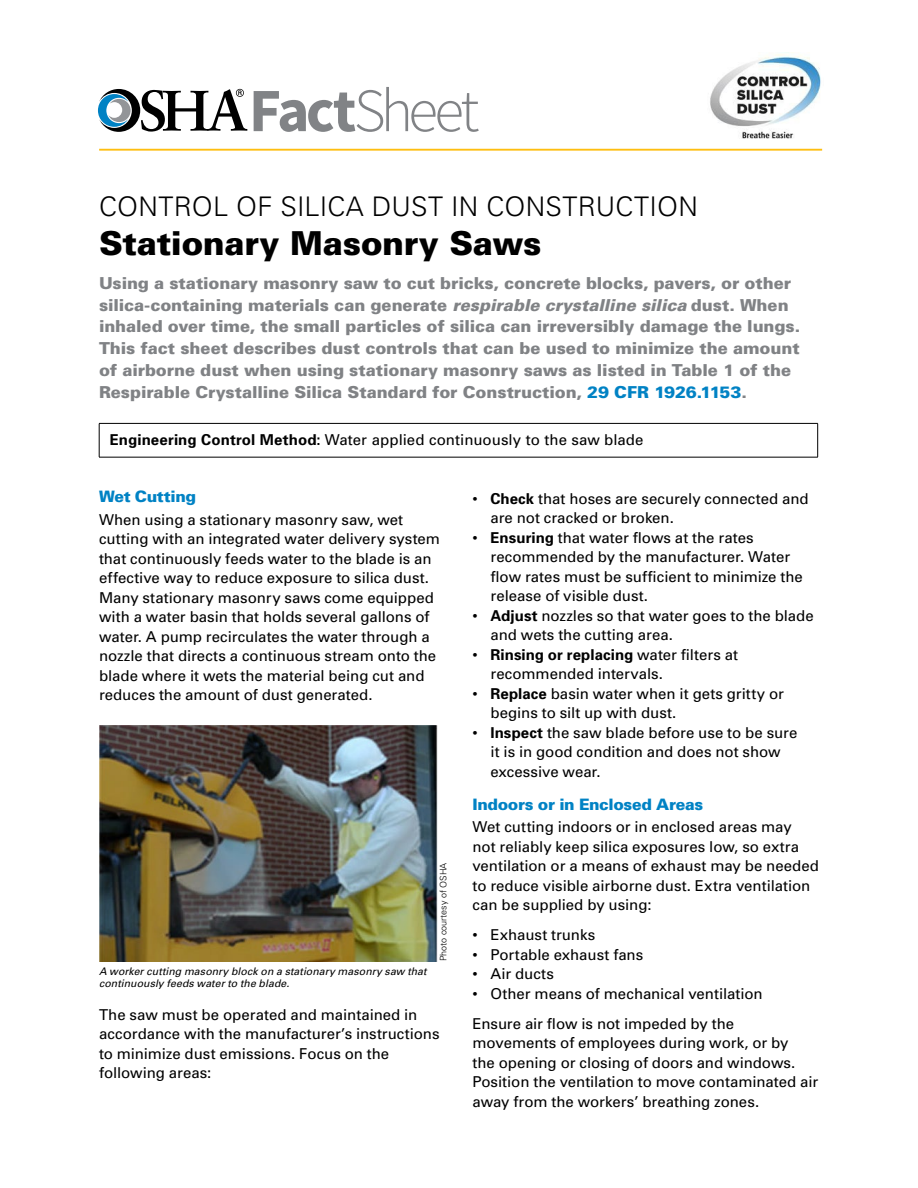
<style>
.page{position:relative;width:918px;height:1188px;background:#fff}
.page>*{position:absolute;margin:0;border:0;box-sizing:border-box;transform-origin:0 0}
.t1{font:300 61.5px "Source Sans Pro";letter-spacing:-.07em;color:#818386}
.Title_of_FactSheet{font:900 33px "Univers";letter-spacing:-.01em;color:#000}
.Title_of_FactSheet-2{font:300 27px "Univers";letter-spacing:.01em;color:#000}
.Highlighted_Paragrap{font:900 16.5px/21.8px "Univers";letter-spacing:-.005em;color:#808285}
.Subhead{font:900 15.75px "Univers";letter-spacing:-.02em;color:#0082c4}
.Bodytext{font:15px/19.5px "Univers";color:#000}
.t2{font:italic 10.5px/12px "Univers";letter-spacing:.005em;color:#000}
.t3{font:300 9px "Univers";color:#000}
.s1{font-weight:700}
.s2{font-style:italic}
.s3{color:#0082c4}
</style>
<div class="page">
<hr style="left:99px;top:149px;width:723px;height:2px;background:#febe10">
<hr style="left:99px;top:423px;width:719px;height:1px;background:#000">
<hr style="left:99px;top:424px;width:1px;height:33px;background:#000">
<hr style="left:817px;top:424px;width:1px;height:33px;background:#000">
<hr style="left:99px;top:457px;width:719px;height:1px;background:#000">
<img style="left:99px;top:726px;width:339px;height:235px">
<svg style="left:98px;top:89px;width:149px;height:43px"></svg>
<img style="left:710px;top:52px;width:111px;height:87px">
<p class="t1" style="left:249px;top:73px;width:232px"><span class="s1">Fact</span>Sheet</p>
<h1 class="Title_of_FactSheet-2" style="left:99px;top:190px;width:600px">CONTROL OF SILICA DUST IN CONSTRUCTION</h1>
<h1 class="Title_of_FactSheet" style="left:99px;top:223px;width:444px">Stationary Masonry Saws</h1>
<p class="Highlighted_Paragrap" style="left:99px;top:272px;width:703px">Using a stationary masonry saw to cut bricks, concrete blocks, pavers, or other silica-containing materials can generate <span class="s2">respirable crystalline silica</span> dust. When inhaled over time, the small particles of silica can irreversibly damage the lungs.<br>This fact sheet describes dust controls that can be used to minimize the amount of airborne dust when using stationary masonry saws as listed in Table 1 of the Respirable Crystalline Silica Standard for Construction, <span class="s3">29 CFR 1926.1153</span>.</p>
<p class="Bodytext" style="left:110px;top:430px;width:535px"><span class="s1">Engineering Control Method:</span> Water applied continuously to the saw blade</p>
<h2 class="Subhead" style="left:99px;top:487px;width:98px">Wet Cutting</h2>
<p class="Bodytext" style="left:99px;top:510px;width:343px">When using a stationary masonry saw, wet cutting with an integrated water delivery system that continuously feeds water to the blade is an effective way to reduce exposure to silica dust.<br>Many stationary masonry saws come equipped with a water basin that holds several gallons of water. A pump recirculates the water through a nozzle that directs a continuous stream onto the blade where it wets the material being cut and reduces the amount of dust generated.</p>
<p class="t3" style="left:438px;top:961px;width:100px;rotate:-90deg">Photo courtesy of OSHA</p>
<p class="t2" style="left:99px;top:965px;width:329px">A worker cutting masonry block on a stationary masonry saw that continuously feeds water to the blade.</p>
<p class="Bodytext" style="left:99px;top:1005px;width:342px">The saw must be operated and maintained in accordance with the manufacturer’s instructions to minimize dust emissions. Focus on the following areas:</p>
<p class="Bodytext" style="left:490px;top:489px;width:320px;text-indent:-18px">• <span class="s1">Check</span> that hoses are securely connected and are not cracked or broken.</p>
<p class="Bodytext" style="left:490px;top:528px;width:314px;text-indent:-18px">• <span class="s1">Ensuring</span> that water flows at the rates recommended by the manufacturer. Water flow rates must be sufficient to minimize the release of visible dust.</p>
<p class="Bodytext" style="left:490px;top:606px;width:325px;text-indent:-18px">• <span class="s1">Adjust</span> nozzles so that water goes to the blade and wets the cutting area.</p>
<p class="Bodytext" style="left:490px;top:645px;width:249px;text-indent:-18px">• <span class="s1">Rinsing or replacing</span> water filters at recommended intervals.</p>
<p class="Bodytext" style="left:490px;top:684px;width:295px;text-indent:-18px">• <span class="s1">Replace</span> basin water when it gets gritty or begins to silt up with dust.</p>
<p class="Bodytext" style="left:490px;top:723px;width:308px;text-indent:-18px">• <span class="s1">Inspect</span> the saw blade before use to be sure it is in good condition and does not show excessive wear.</p>
<h2 class="Subhead" style="left:472px;top:794px;width:232px">Indoors or in Enclosed Areas</h2>
<p class="Bodytext" style="left:472px;top:817px;width:348px">Wet cutting indoors or in enclosed areas may<br>not reliably keep silica exposures low, so extra ventilation or a means of exhaust may be needed to reduce visible airborne dust. Extra ventilation can be supplied by using:</p>
<p class="Bodytext" style="left:472px;top:925px;width:124px">• Exhaust trunks</p>
<p class="Bodytext" style="left:472px;top:945px;width:172px">• Portable exhaust fans</p>
<p class="Bodytext" style="left:472px;top:964px;width:83px">• Air ducts</p>
<p class="Bodytext" style="left:472px;top:984px;width:292px">• Other means of mechanical ventilation</p>
<p class="Bodytext" style="left:472px;top:1014px;width:347px">Ensure air flow is not impeded by the movements of employees during work, or by<br>the opening or closing of doors and windows.<br>Position the ventilation to move contaminated air away from the workers’ breathing zones.</p>
</div>
